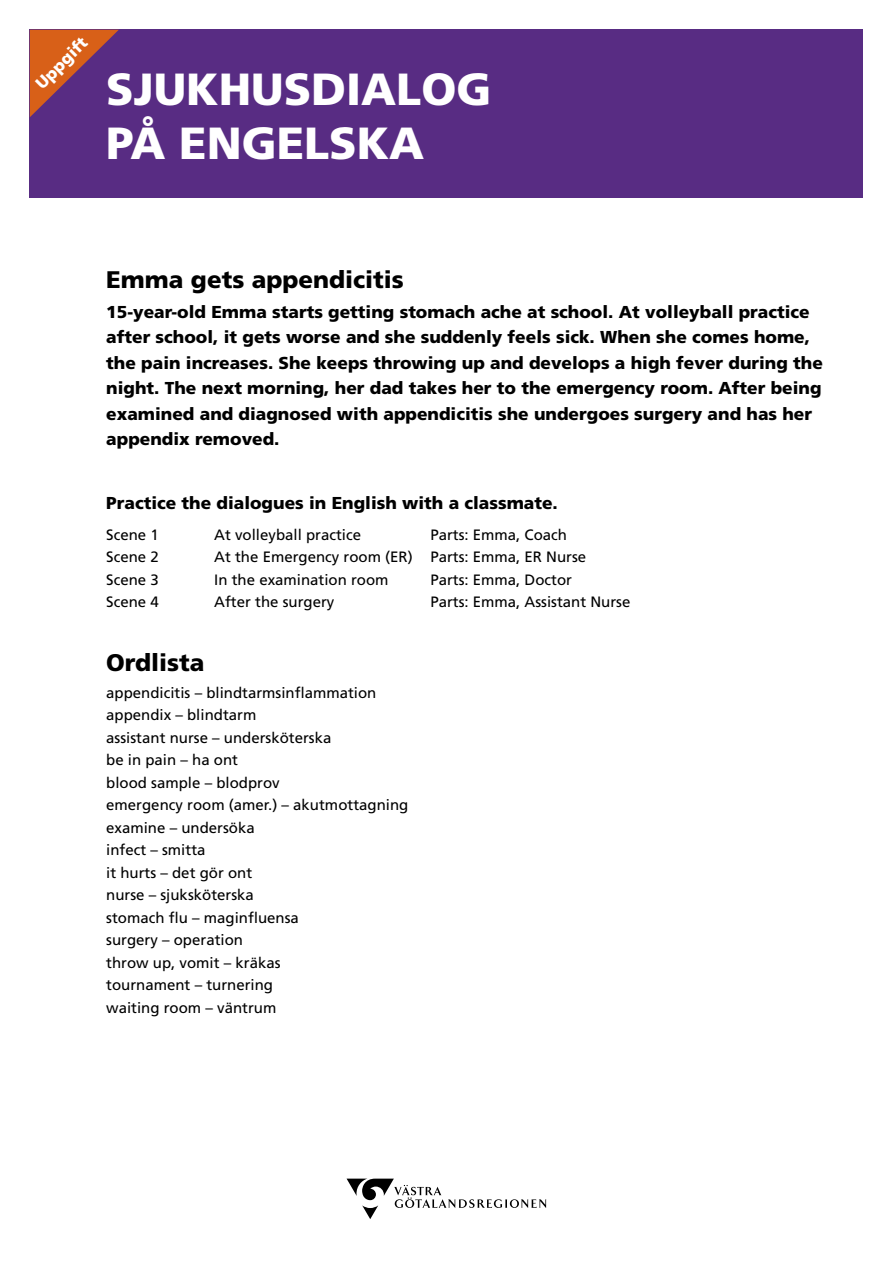
<style>
.page{position:relative;width:893px;height:1263px;background:#fff}
.page>*{position:absolute;margin:0;border:0;box-sizing:border-box;transform-origin:0 0}
.Rubrik_1_-_elevuppgi{font:900 45px/54px "Frutiger LT Std";color:#fff}
.Rubrik_2_stor_elevup{font:900 24px "Frutiger LT Std";color:#000}
.Ingress_-_elevuppgif{font:900 17.25px/25.5px "Frutiger LT Std";color:#000}
.Rubrik_3-_elevuppgif{font:900 17.25px "Frutiger LT Std";color:#000}
.t1{font:900 16.5px "Frutiger LT Std";color:#fff}
.Brödtext_-_normalt_r{font:15px "Frutiger LT Std";color:#000}
</style>
<div class="page">
<svg style="left:347px;top:1178px;width:199px;height:41px"></svg>
<div style="left:30px;top:30px;width:833px;height:168px;background:#582c83"></div>
<svg style="left:30px;top:30px;width:89px;height:87px"></svg>
<p class="t1" style="left:32px;top:79px;width:67px;rotate:-45deg">Uppgift</p>
<h1 class="Rubrik_1_-_elevuppgi" style="left:106px;top:62px;width:387px">SJUKHUSDIALOG<br>PÅ ENGELSKA</h1>
<h2 class="Rubrik_2_stor_elevup" style="left:106px;top:265px;width:299px">Emma gets appendicitis</h2>
<p class="Ingress_-_elevuppgif" style="left:106px;top:299px;width:718px">15-year-old Emma starts getting stomach ache at school. At volleyball practice after school, it gets worse and she suddenly feels sick. When she comes home, the pain increases. She keeps throwing up and develops a high fever during the night. The next morning, her dad takes her to the emergency room. After being examined and diagnosed with appendicitis she undergoes surgery and has her appendix removed.</p>
<h3 class="Rubrik_3-_elevuppgif" style="left:106px;top:492px;width:453px">Practice the dialogues in English with a classmate.</h3>
<p class="Brödtext_-_normalt_r" style="left:106px;top:526px;width:54px">Scene 1</p>
<p class="Brödtext_-_normalt_r" style="left:214px;top:526px;width:148px">At volleyball practice</p>
<p class="Brödtext_-_normalt_r" style="left:430px;top:526px;width:138px">Parts: Emma, Coach</p>
<p class="Brödtext_-_normalt_r" style="left:106px;top:548px;width:54px">Scene 2</p>
<p class="Brödtext_-_normalt_r" style="left:214px;top:548px;width:373px">At the Emergency room (ER) Parts: Emma, ER Nurse</p>
<p class="Brödtext_-_normalt_r" style="left:106px;top:571px;width:54px">Scene 3</p>
<p class="Brödtext_-_normalt_r" style="left:214px;top:571px;width:176px">In the examination room</p>
<p class="Brödtext_-_normalt_r" style="left:430px;top:571px;width:143px">Parts: Emma, Doctor</p>
<p class="Brödtext_-_normalt_r" style="left:106px;top:593px;width:54px">Scene 4</p>
<p class="Brödtext_-_normalt_r" style="left:214px;top:593px;width:122px">After the surgery</p>
<p class="Brödtext_-_normalt_r" style="left:430px;top:593px;width:202px">Parts: Emma, Assistant Nurse</p>
<h2 class="Rubrik_2_stor_elevup" style="left:106px;top:648px;width:100px">Ordlista</h2>
<p class="Brödtext_-_normalt_r" style="left:106px;top:684px;width:272px">appendicitis – blindtarmsinflammation</p>
<p class="Brödtext_-_normalt_r" style="left:106px;top:706px;width:152px">appendix – blindtarm</p>
<p class="Brödtext_-_normalt_r" style="left:106px;top:729px;width:227px">assistant nurse – undersköterska</p>
<p class="Brödtext_-_normalt_r" style="left:106px;top:751px;width:133px">be in pain – ha ont</p>
<p class="Brödtext_-_normalt_r" style="left:106px;top:774px;width:175px">blood sample – blodprov</p>
<p class="Brödtext_-_normalt_r" style="left:106px;top:796px;width:304px">emergency room (amer.) – akutmottagning</p>
<p class="Brödtext_-_normalt_r" style="left:106px;top:819px;width:150px">examine – undersöka</p>
<p class="Brödtext_-_normalt_r" style="left:106px;top:841px;width:101px">infect – smitta</p>
<p class="Brödtext_-_normalt_r" style="left:106px;top:864px;width:147px">it hurts – det gör ont</p>
<p class="Brödtext_-_normalt_r" style="left:106px;top:886px;width:149px">nurse – sjuksköterska</p>
<p class="Brödtext_-_normalt_r" style="left:106px;top:909px;width:194px">stomach flu – maginfluensa</p>
<p class="Brödtext_-_normalt_r" style="left:106px;top:931px;width:138px">surgery – operation</p>
<p class="Brödtext_-_normalt_r" style="left:106px;top:954px;width:176px">throw up, vomit – kräkas</p>
<p class="Brödtext_-_normalt_r" style="left:106px;top:976px;width:168px">tournament – turnering</p>
<p class="Brödtext_-_normalt_r" style="left:106px;top:999px;width:172px">waiting room – väntrum</p>
</div>
